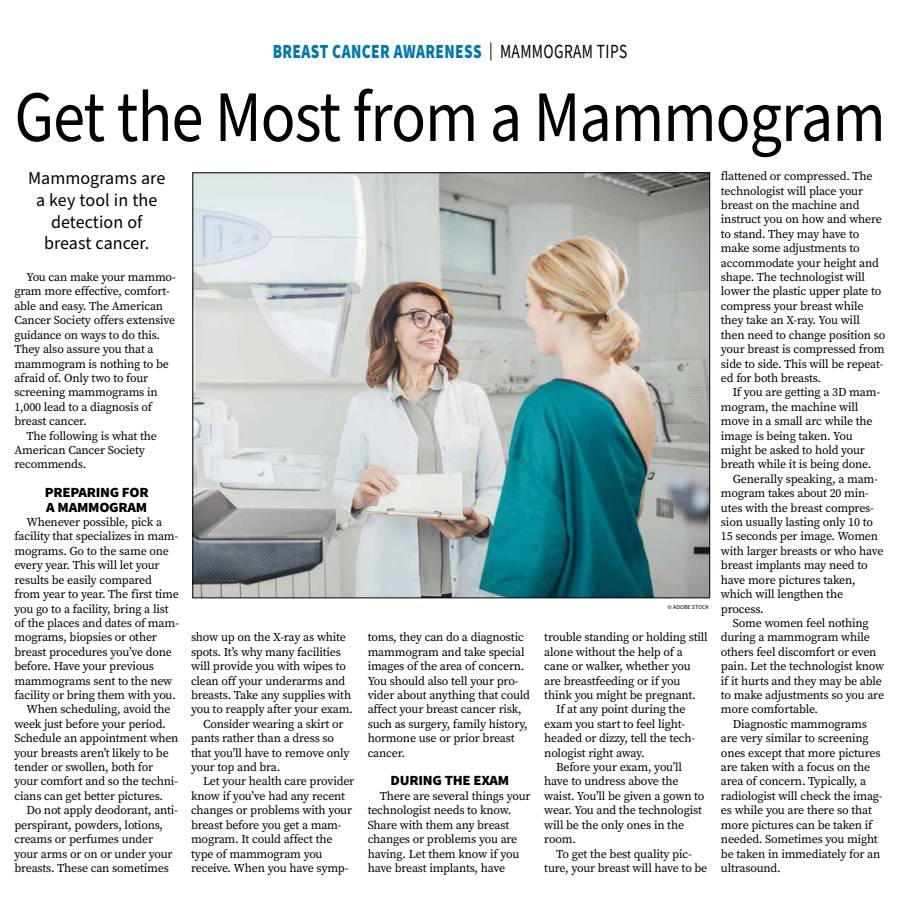
<style>
.page{position:relative;width:900px;height:908px;background:#fff}
.page>*{position:absolute;margin:0;border:0;box-sizing:border-box;transform-origin:0 0}
.t1{font:72.4px "Source Sans Pro";letter-spacing:-.015em;color:#000;scale:.89 1}
.t2{font:900 20px "Source Sans Pro";letter-spacing:.025em;color:#0077b1;scale:.77 1}
.t3{font:18px/21.6px "Source Sans Pro";letter-spacing:.005em;color:#000;text-align:center}
.t4{font:900 14px/14.4px "Source Sans Pro";letter-spacing:-.015em;color:#000;scale:1.05 1}
.t5{font:12px/14.4px "Source Serif Pro";letter-spacing:-.015em;color:#000}
.t6{font:6px "Source Sans Pro";color:#000}
.s1{font-weight:400;font-size:18px;color:#000}
.s2{font-weight:400;color:#000}
</style>
<div class="page">
<img style="left:195px;top:174px;width:513px;height:422px">
<h2 class="t2" style="left:273px;top:38px;width:462px">BREAST CANCER AWARENESS <span class="s1">|</span> <span class="s2">MAMMOGRAM TIPS</span></h2>
<h1 class="t1" style="left:14px;top:68px;width:980px">Get the Most from a Mammogram</h1>
<h3 class="t3" style="left:28px;top:168px;width:139px">Mammograms are a key tool in the detection of breast cancer.</h3>
<p class="t5" style="left:26px;top:270px;width:151px">You can make your mammo-</p>
<p class="t5" style="left:14px;top:284px;width:157px">gram more effective, comfort-</p>
<p class="t5" style="left:14px;top:298px;width:150px">able and easy. The American</p>
<p class="t5" style="left:14px;top:313px;width:162px">Cancer Society offers extensive</p>
<p class="t5" style="left:14px;top:327px;width:147px">guidance on ways to do this.</p>
<p class="t5" style="left:14px;top:342px;width:141px">They also assure you that a</p>
<p class="t5" style="left:14px;top:356px;width:156px">mammogram is nothing to be</p>
<p class="t5" style="left:14px;top:370px;width:135px">afraid of. Only two to four</p>
<p class="t5" style="left:14px;top:385px;width:145px">screening mammograms in</p>
<p class="t5" style="left:14px;top:399px;width:139px">1,000 lead to a diagnosis of</p>
<p class="t5" style="left:14px;top:414px;width:74px">breast cancer.</p>
<p class="t5" style="left:26px;top:428px;width:132px">The following is what the</p>
<p class="t5" style="left:14px;top:442px;width:132px">American Cancer Society</p>
<p class="t5" style="left:14px;top:457px;width:73px">recommends.</p>
<p class="t4" style="left:45px;top:485px;width:100px">PREPARING FOR<br>A MAMMOGRAM</p>
<p class="t5" style="left:26px;top:514px;width:137px">Whenever possible, pick a</p>
<p class="t5" style="left:14px;top:529px;width:165px">facility that specializes in mam-</p>
<p class="t5" style="left:14px;top:543px;width:156px">mograms. Go to the same one</p>
<p class="t5" style="left:14px;top:558px;width:147px">every year. This will let your</p>
<p class="t5" style="left:14px;top:572px;width:139px">results be easily compared</p>
<p class="t5" style="left:14px;top:586px;width:166px">from year to year. The first time</p>
<p class="t5" style="left:14px;top:601px;width:156px">you go to a facility, bring a list</p>
<p class="t5" style="left:14px;top:615px;width:166px">of the places and dates of mam-</p>
<p class="t5" style="left:14px;top:630px;width:144px">mograms, biopsies or other</p>
<p class="t5" style="left:14px;top:644px;width:159px">breast procedures you’ve done</p>
<p class="t5" style="left:14px;top:658px;width:141px">before. Have your previous</p>
<p class="t5" style="left:14px;top:673px;width:160px">mammograms sent to the new</p>
<p class="t5" style="left:14px;top:687px;width:163px">facility or bring them with you.</p>
<p class="t5" style="left:26px;top:702px;width:146px">When scheduling, avoid the</p>
<p class="t5" style="left:14px;top:716px;width:153px">week just before your period.</p>
<p class="t5" style="left:14px;top:730px;width:166px">Schedule an appointment when</p>
<p class="t5" style="left:14px;top:745px;width:156px">your breasts aren’t likely to be</p>
<p class="t5" style="left:14px;top:759px;width:140px">tender or swollen, both for</p>
<p class="t5" style="left:14px;top:774px;width:165px">your comfort and so the techni-</p>
<p class="t5" style="left:14px;top:788px;width:150px">cians can get better pictures.</p>
<p class="t5" style="left:26px;top:802px;width:153px">Do not apply deodorant, anti-</p>
<p class="t5" style="left:14px;top:817px;width:150px">perspirant, powders, lotions,</p>
<p class="t5" style="left:14px;top:831px;width:140px">creams or perfumes under</p>
<p class="t5" style="left:14px;top:846px;width:160px">your arms or on or under your</p>
<p class="t5" style="left:14px;top:860px;width:156px">breasts. These can sometimes</p>
<p class="t5" style="left:191px;top:630px;width:156px">show up on the X-ray as white</p>
<p class="t5" style="left:191px;top:644px;width:152px">spots. It’s why many facilities</p>
<p class="t5" style="left:191px;top:658px;width:157px">will provide you with wipes to</p>
<p class="t5" style="left:191px;top:673px;width:156px">clean off your underarms and</p>
<p class="t5" style="left:191px;top:687px;width:162px">breasts. Take any supplies with</p>
<p class="t5" style="left:191px;top:702px;width:163px">you to reapply after your exam.</p>
<p class="t5" style="left:203px;top:716px;width:142px">Consider wearing a skirt or</p>
<p class="t5" style="left:191px;top:730px;width:145px">pants rather than a dress so</p>
<p class="t5" style="left:191px;top:745px;width:160px">that you’ll have to remove only</p>
<p class="t5" style="left:191px;top:759px;width:91px">your top and bra.</p>
<p class="t5" style="left:203px;top:774px;width:153px">Let your health care provider</p>
<p class="t5" style="left:191px;top:788px;width:156px">know if you’ve had any recent</p>
<p class="t5" style="left:191px;top:802px;width:163px">changes or problems with your</p>
<p class="t5" style="left:191px;top:817px;width:152px">breast before you get a mam-</p>
<p class="t5" style="left:191px;top:831px;width:143px">mogram. It could affect the</p>
<p class="t5" style="left:191px;top:846px;width:133px">type of mammogram you</p>
<p class="t5" style="left:191px;top:860px;width:159px">receive. When you have symp-</p>
<p class="t5" style="left:368px;top:630px;width:164px">toms, they can do a diagnostic mammogram and take special images of the area of concern.<br>You should also tell your pro&shy;vider about anything that could affect your breast cancer risk, such as surgery, family history, hormone use or prior breast cancer.</p>
<p class="t4" style="left:391px;top:773px;width:115px">DURING THE EXAM</p>
<p class="t5" style="left:368px;top:788px;width:164px;text-indent:12px">There are several things your technologist needs to know.<br>Share with them any breast changes or problems you are having. Let them know if you have breast implants, have</p>
<p class="t6" style="left:667px;top:602px;width:43px">© ADOBE STOCK</p>
<p class="t5" style="left:544px;top:630px;width:165px">trouble standing or holding still</p>
<p class="t5" style="left:544px;top:644px;width:140px">alone without the help of a</p>
<p class="t5" style="left:544px;top:658px;width:148px">cane or walker, whether you</p>
<p class="t5" style="left:544px;top:673px;width:138px">are breastfeeding or if you</p>
<p class="t5" style="left:544px;top:687px;width:153px">think you might be pregnant.</p>
<p class="t5" style="left:556px;top:702px;width:131px">If at any point during the</p>
<p class="t5" style="left:544px;top:716px;width:142px">exam you start to feel light-</p>
<p class="t5" style="left:544px;top:730px;width:152px">headed or dizzy, tell the tech-</p>
<p class="t5" style="left:544px;top:745px;width:102px">nologist right away.</p>
<p class="t5" style="left:556px;top:759px;width:127px">Before your exam, you’ll</p>
<p class="t5" style="left:544px;top:774px;width:136px">have to undress above the</p>
<p class="t5" style="left:544px;top:788px;width:162px">waist. You’ll be given a gown to</p>
<p class="t5" style="left:544px;top:802px;width:159px">wear. You and the technologist</p>
<p class="t5" style="left:544px;top:817px;width:141px">will be the only ones in the</p>
<p class="t5" style="left:544px;top:831px;width:33px">room.</p>
<p class="t5" style="left:556px;top:846px;width:137px">To get the best quality pic-</p>
<p class="t5" style="left:544px;top:860px;width:165px">ture, your breast will have to be</p>
<p class="t5" style="left:721px;top:169px;width:166px">flattened or compressed. The technologist will place your breast on the machine and instruct you on how and where to stand. They may have to make some adjustments to accommodate your height and shape. The technologist will lower the plastic upper plate to compress your breast while they take an X-ray. You will then need to change position so your breast is compressed from side to side. This will be repeat&shy;ed for both breasts.</p>
<p class="t5" style="left:733px;top:385px;width:149px">If you are getting a 3D mam-</p>
<p class="t5" style="left:721px;top:399px;width:139px">mogram, the machine will</p>
<p class="t5" style="left:721px;top:414px;width:153px">move in a small arc while the</p>
<p class="t5" style="left:721px;top:428px;width:133px">image is being taken. You</p>
<p class="t5" style="left:721px;top:442px;width:146px">might be asked to hold your</p>
<p class="t5" style="left:721px;top:457px;width:152px">breath while it is being done.</p>
<p class="t5" style="left:733px;top:471px;width:146px">Generally speaking, a mam-</p>
<p class="t5" style="left:721px;top:486px;width:150px">mogram takes about 20 min-</p>
<p class="t5" style="left:721px;top:500px;width:155px">utes with the breast compres-</p>
<p class="t5" style="left:721px;top:514px;width:154px">sion usually lasting only 10 to</p>
<p class="t5" style="left:721px;top:529px;width:159px">15 seconds per image. Women</p>
<p class="t5" style="left:721px;top:543px;width:164px">with larger breasts or who have</p>
<p class="t5" style="left:721px;top:558px;width:148px">breast implants may need to</p>
<p class="t5" style="left:721px;top:572px;width:136px">have more pictures taken,</p>
<p class="t5" style="left:721px;top:586px;width:124px">which will lengthen the</p>
<p class="t5" style="left:721px;top:601px;width:44px">process.</p>
<p class="t5" style="left:733px;top:615px;width:137px">Some women feel nothing</p>
<p class="t5" style="left:721px;top:630px;width:150px">during a mammogram while</p>
<p class="t5" style="left:721px;top:644px;width:157px">others feel discomfort or even</p>
<p class="t5" style="left:721px;top:658px;width:165px">pain. Let the technologist know</p>
<p class="t5" style="left:721px;top:673px;width:163px">if it hurts and they may be able</p>
<p class="t5" style="left:721px;top:687px;width:165px">to make adjustments so you are</p>
<p class="t5" style="left:721px;top:702px;width:99px">more comfortable.</p>
<p class="t5" style="left:733px;top:716px;width:135px">Diagnostic mammograms</p>
<p class="t5" style="left:721px;top:730px;width:149px">are very similar to screening</p>
<p class="t5" style="left:721px;top:745px;width:161px">ones except that more pictures</p>
<p class="t5" style="left:721px;top:759px;width:151px">are taken with a focus on the</p>
<p class="t5" style="left:721px;top:774px;width:147px">area of concern. Typically, a</p>
<p class="t5" style="left:721px;top:788px;width:163px">radiologist will check the imag-</p>
<p class="t5" style="left:721px;top:802px;width:152px">es while you are there so that</p>
<p class="t5" style="left:721px;top:817px;width:153px">more pictures can be taken if</p>
<p class="t5" style="left:721px;top:831px;width:158px">needed. Sometimes you might</p>
<p class="t5" style="left:721px;top:846px;width:161px">be taken in immediately for an</p>
<p class="t5" style="left:721px;top:860px;width:61px">ultrasound.</p>
</div>
